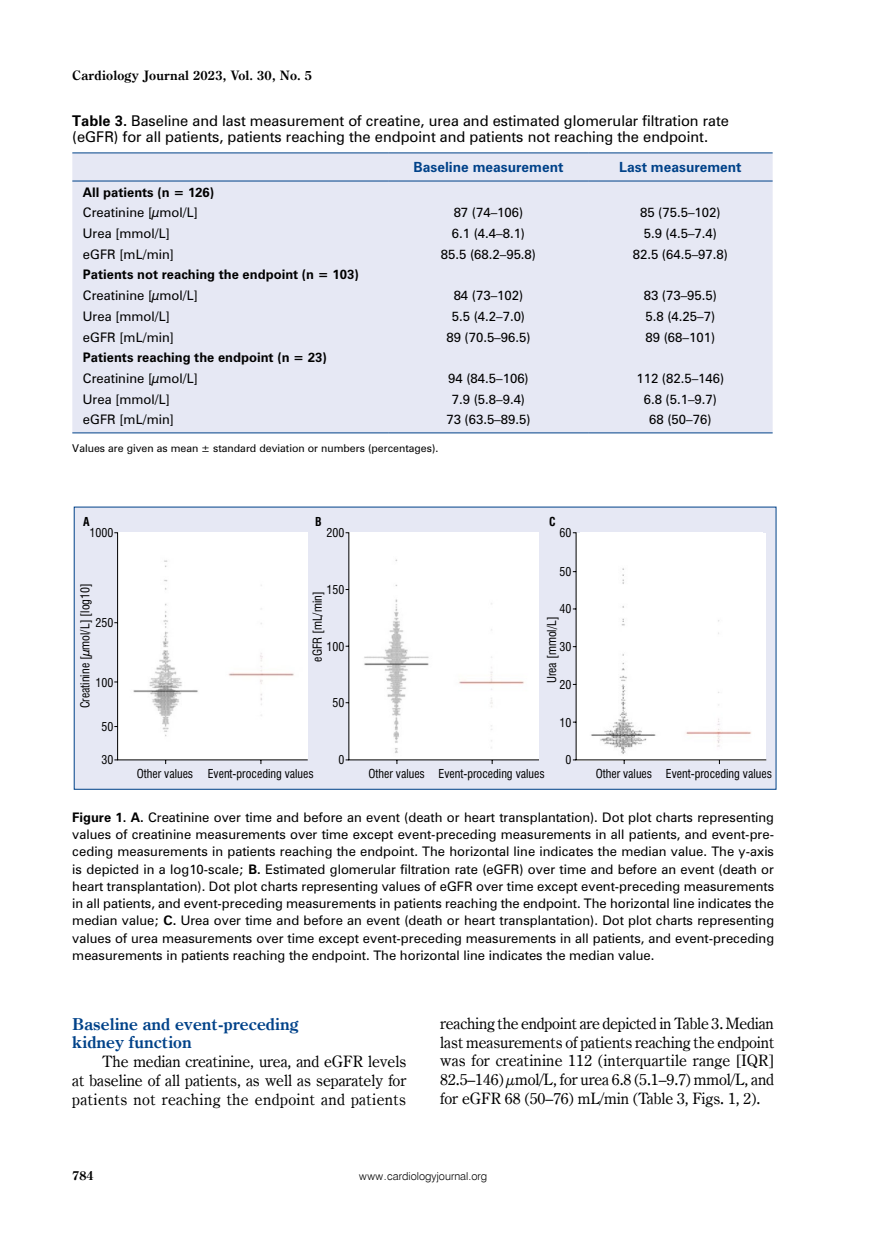
<style>
.page{position:relative;width:872px;height:1234px;background:#fff}
.page>*{position:absolute;margin:0;border:0;box-sizing:border-box;transform-origin:0 0}
.t1{font:700 16.5px/18.8px "Century Oldst EU";color:#004289}
.t2{font:15.75px/18.8px "Century Oldst EU";color:#000;text-align:justify}
.t3{font:13.5px/16.5px "Zurich PL";color:#000}
.t4{font:700 13.05px "Century Oldst EU";letter-spacing:.015em;color:#000}
.t5{font:700 12.75px "Zurich PL";color:#004289}
.t6{font:700 12.75px "Century Oldst EU";color:#000}
.t7{font:12px/17.2px "Zurich PL";color:#000;text-align:justify}
.t8{font:12px "Swis 721 Cn EU";color:#000}
.t9{font:700 12px "Zurich PL";color:#000}
.t10{font:700 12px "Swis 721 Cn EU";color:#000}
.t11{font:10.95px "Swis 721 Lt EU";color:#000}
.t12{font:9.75px "Zurich PL";color:#000}
.s1{font-weight:700}
</style>
<div class="page">
<div style="left:72px;top:153px;width:700px;height:279px;background:#e6e8f4"></div>
<hr style="left:72px;top:432px;width:317px;height:1px;background:#004289">
<hr style="left:389px;top:432px;width:199px;height:1px;background:#004289">
<hr style="left:588px;top:432px;width:184px;height:1px;background:#004289">
<hr style="left:72px;top:152px;width:317px;height:1px;background:#004289">
<hr style="left:389px;top:152px;width:199px;height:1px;background:#004289">
<hr style="left:588px;top:152px;width:184px;height:1px;background:#004289">
<hr style="left:72px;top:181px;width:317px;height:1px;background:#004289">
<hr style="left:389px;top:181px;width:199px;height:1px;background:#004289">
<hr style="left:588px;top:181px;width:184px;height:1px;background:#004289">
<div style="left:74px;top:507px;width:702px;height:282px;background:#e6e8f4"></div>
<svg style="left:114px;top:532px;width:194px;height:232px;background:#f9f9f9"></svg>
<svg style="left:345px;top:532px;width:194px;height:232px;background:#f9f9f9"></svg>
<svg style="left:572px;top:532px;width:195px;height:232px;background:#f9f9fa"></svg>
<p class="t4" style="left:72px;top:67px;width:241px">Cardiology Journal 2023, Vol. 30, No. 5</p>
<p class="t3" style="left:72px;top:112px;width:658px"><span class="s1">Table 3.</span> Baseline and last measurement of creatine, urea and estimated glomerular filtration rate (eGFR) for all patients, patients reaching the endpoint and patients not reaching the endpoint.</p>
<p class="t5" style="left:413px;top:158px;width:151px">Baseline measurement</p>
<p class="t5" style="left:619px;top:158px;width:124px">Last measurement</p>
<p class="t9" style="left:83px;top:184px;width:133px">All patients (n = 126)</p>
<p class="t7" style="left:83px;top:204px;width:117px">Creatinine [µmol/L]</p>
<p class="t7" style="left:453px;top:204px;width:71px">87 (74–106)</p>
<p class="t7" style="left:640px;top:204px;width:82px">85 (75.5–102)</p>
<p class="t7" style="left:83px;top:224px;width:89px">Urea [mmol/L]</p>
<p class="t7" style="left:452px;top:224px;width:75px">6.1 (4.4–8.1)</p>
<p class="t7" style="left:643px;top:224px;width:75px">5.9 (4.5–7.4)</p>
<p class="t7" style="left:83px;top:245px;width:92px">eGFR [mL/min]</p>
<p class="t7" style="left:441px;top:245px;width:97px">85.5 (68.2–95.8)</p>
<p class="t7" style="left:633px;top:245px;width:97px">82.5 (64.5–97.8)</p>
<p class="t9" style="left:83px;top:267px;width:277px">Patients not reaching the endpoint (n = 103)</p>
<p class="t7" style="left:83px;top:286px;width:117px">Creatinine [µmol/L]</p>
<p class="t7" style="left:453px;top:286px;width:71px">84 (73–102)</p>
<p class="t7" style="left:643px;top:286px;width:75px">83 (73–95.5)</p>
<p class="t7" style="left:83px;top:307px;width:89px">Urea [mmol/L]</p>
<p class="t7" style="left:452px;top:307px;width:75px">5.5 (4.2–7.0)</p>
<p class="t7" style="left:645px;top:307px;width:71px">5.8 (4.25–7)</p>
<p class="t7" style="left:83px;top:328px;width:92px">eGFR [mL/min]</p>
<p class="t7" style="left:446px;top:328px;width:86px">89 (70.5–96.5)</p>
<p class="t7" style="left:645px;top:328px;width:71px">89 (68–101)</p>
<p class="t9" style="left:83px;top:349px;width:245px">Patients reaching the endpoint (n = 23)</p>
<p class="t7" style="left:83px;top:369px;width:117px">Creatinine [µmol/L]</p>
<p class="t7" style="left:448px;top:369px;width:82px">94 (84.5–106)</p>
<p class="t7" style="left:636px;top:369px;width:89px">112 (82.5–146)</p>
<p class="t7" style="left:83px;top:390px;width:89px">Urea [mmol/L]</p>
<p class="t7" style="left:452px;top:390px;width:75px">7.9 (5.8–9.4)</p>
<p class="t7" style="left:643px;top:390px;width:75px">6.8 (5.1–9.7)</p>
<p class="t7" style="left:83px;top:411px;width:92px">eGFR [mL/min]</p>
<p class="t7" style="left:446px;top:411px;width:86px">73 (63.5–89.5)</p>
<p class="t7" style="left:649px;top:411px;width:64px">68 (50–76)</p>
<p class="t12" style="left:72px;top:441px;width:368px">Values are given as mean ± standard deviation or numbers (percentages).</p>
<p class="t10" style="left:83px;top:514px;width:8px">A</p>
<p class="t10" style="left:315px;top:514px;width:8px">B</p>
<p class="t10" style="left:549px;top:514px;width:8px">C</p>
<p class="t8" style="left:89px;top:525px;width:25px">1000</p>
<p class="t8" style="left:326px;top:524px;width:19px">200</p>
<p class="t8" style="left:77px;top:708px;width:127px;rotate:-90deg">Creatinine [µmol/L] [log10]</p>
<p class="t8" style="left:310px;top:661px;width:72px;rotate:-90deg">eGFR [mL/min]</p>
<p class="t8" style="left:326px;top:581px;width:19px">150</p>
<p class="t8" style="left:95px;top:615px;width:19px">250</p>
<p class="t8" style="left:326px;top:638px;width:19px">100</p>
<p class="t8" style="left:95px;top:674px;width:19px">100</p>
<p class="t8" style="left:332px;top:695px;width:13px">50</p>
<p class="t8" style="left:101px;top:718px;width:13px">50</p>
<p class="t8" style="left:559px;top:525px;width:13px">60</p>
<p class="t8" style="left:559px;top:563px;width:13px">50</p>
<p class="t8" style="left:559px;top:601px;width:13px">40</p>
<p class="t8" style="left:544px;top:683px;width:68px;rotate:-90deg">Urea [mmol/L]</p>
<p class="t8" style="left:559px;top:638px;width:13px">30</p>
<p class="t8" style="left:559px;top:676px;width:13px">20</p>
<p class="t8" style="left:559px;top:714px;width:13px">10</p>
<p class="t8" style="left:101px;top:751px;width:13px">30</p>
<p class="t8" style="left:338px;top:751px;width:7px">0</p>
<p class="t8" style="left:565px;top:751px;width:7px">0</p>
<p class="t8" style="left:137px;top:765px;width:178px">Other values Event-proceding values</p>
<p class="t8" style="left:368px;top:765px;width:178px">Other values Event-proceding values</p>
<p class="t8" style="left:596px;top:765px;width:178px">Other values Event-proceding values</p>
<p class="t7" style="left:72px;top:808px;width:703px"><span class="s1">Figure 1. A.</span> Creatinine over time and before an event (death or heart transplantation). Dot plot charts representing values of creatinine measurements over time except event-preceding measurements in all patients, and event-pre&shy;ceding measurements in patients reaching the endpoint. The horizontal line indicates the median value. The y-axis is depicted in a log10-scale; <span class="s1">B.</span> Estimated glomerular filtration rate (eGFR) over time and before an event (death or heart transplantation). Dot plot charts representing values of eGFR over time except event-preceding measurements in all patients, and event-preceding measurements in patients reaching the endpoint. The horizontal line indicates the median value; <span class="s1">C.</span> Urea over time and before an event (death or heart transplantation). Dot plot charts representing values of urea measurements over time except event-preceding measurements in all patients, and event-preceding measurements in patients reaching the endpoint. The horizontal line indicates the median value.</p>
<h1 class="t1" style="left:72px;top:1014px;width:228px">Baseline and event-preceding kidney function</h1>
<h2 class="t2" style="left:72px;top:1052px;width:336px;text-indent:30px">The median creatinine, urea, and eGFR levels at baseline of all patients, as well as separately for patients not reaching the endpoint and patients</h2>
<p class="t2" style="left:440px;top:1014px;width:336px">reaching the endpoint are depicted in Table 3. Median last measurements of patients reaching the endpoint was for creatinine 112 (interquartile range [IQR] 82.5–146) µmol/L, for urea 6.8 (5.1–9.7) mmol/L, and for eGFR 68 (50–76) mL/min (Table 3, Figs. 1, 2).</p>
<p class="t6" style="left:72px;top:1167px;width:23px">784</p>
<p class="t11" style="left:359px;top:1169px;width:129px">www.cardiologyjournal.org</p>
</div>
